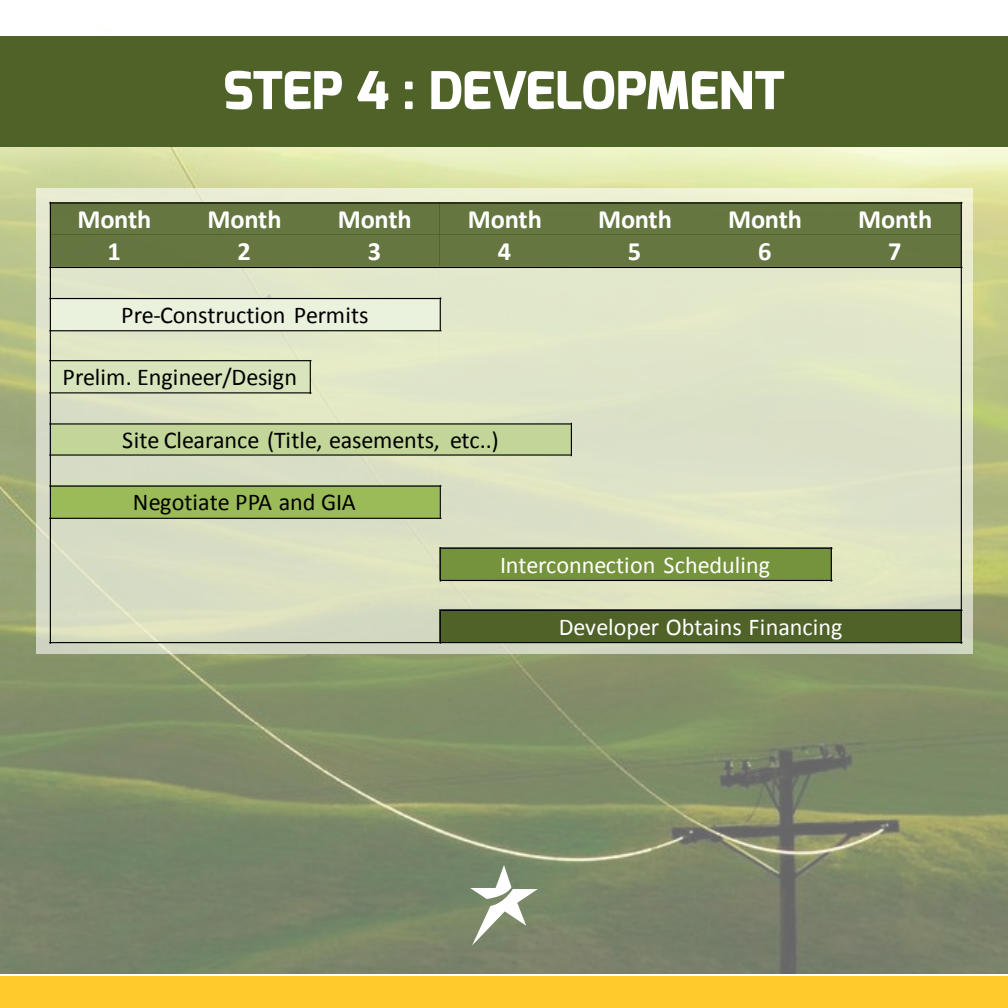
<style>
.page{position:relative;width:1008px;height:1008px;background:#fff}
.page>*{position:absolute;margin:0;border:0;box-sizing:border-box;transform-origin:0 0}
.t1{font:800 52px "Exo";letter-spacing:-.02em;color:#fff}
.t2{font:700 26.4px "Calibri";letter-spacing:-.01em;color:#fff}
.t3{font:24.2px "Calibri";color:#000}
.t4{font:24.2px "Calibri";color:#fff}
</style>
<div class="page">
<img style="left:0;top:146px;width:1008px;height:828px">
<div style="left:0;top:36px;width:1008px;height:110px;background:#4f6228"></div>
<svg style="left:36px;top:189px;width:936px;height:465px;background:#dce0c8"></svg>
<div style="left:0;top:976px;width:1008px;height:32px;background:#ffca2c"></div>
<svg style="left:470px;top:865px;width:68px;height:81px"></svg>
<div style="left:50px;top:202px;width:130px;height:33px;background:#657641"></div>
<div style="left:180px;top:202px;width:130px;height:33px;background:#657641"></div>
<div style="left:310px;top:202px;width:130px;height:33px;background:#657641"></div>
<div style="left:440px;top:202px;width:131px;height:33px;background:#657641"></div>
<div style="left:571px;top:202px;width:130px;height:33px;background:#667641"></div>
<div style="left:701px;top:202px;width:130px;height:33px;background:#667641"></div>
<div style="left:831px;top:202px;width:130px;height:33px;background:#667641"></div>
<div style="left:50px;top:235px;width:130px;height:32px;background:#657541"></div>
<div style="left:180px;top:235px;width:130px;height:32px;background:#657640"></div>
<div style="left:310px;top:235px;width:130px;height:32px;background:#657641"></div>
<div style="left:440px;top:235px;width:131px;height:32px;background:#657641"></div>
<div style="left:571px;top:235px;width:130px;height:32px;background:#657641"></div>
<div style="left:701px;top:235px;width:130px;height:32px;background:#657640"></div>
<div style="left:831px;top:235px;width:130px;height:32px;background:#667640"></div>
<div style="left:50px;top:267px;width:130px;height:31px;background:#dfe5ca"></div>
<div style="left:180px;top:267px;width:130px;height:31px;background:#dfe6ca"></div>
<div style="left:310px;top:267px;width:130px;height:31px;background:#e2e8ca"></div>
<div style="left:440px;top:267px;width:131px;height:31px;background:#e2e8cb"></div>
<div style="left:571px;top:267px;width:130px;height:31px;background:#e2e8ca"></div>
<div style="left:701px;top:267px;width:130px;height:31px;background:#e3e8ca"></div>
<div style="left:831px;top:267px;width:130px;height:31px;background:#e6eac9"></div>
<div style="left:50px;top:298px;width:390px;height:32px;background:#eaf1dd"></div>
<div style="left:440px;top:298px;width:131px;height:32px;background:#e1e7ca"></div>
<div style="left:571px;top:298px;width:130px;height:32px;background:#e2e7ca"></div>
<div style="left:701px;top:298px;width:130px;height:32px;background:#e2e7c9"></div>
<div style="left:831px;top:298px;width:130px;height:32px;background:#e3e8c9"></div>
<div style="left:50px;top:330px;width:130px;height:30px;background:#e2e7c7"></div>
<div style="left:180px;top:330px;width:130px;height:30px;background:#e2e8c9"></div>
<div style="left:310px;top:330px;width:130px;height:30px;background:#e4eac8"></div>
<div style="left:440px;top:330px;width:131px;height:30px;background:#e3e9c8"></div>
<div style="left:571px;top:330px;width:130px;height:30px;background:#e0e5c9"></div>
<div style="left:701px;top:330px;width:130px;height:30px;background:#dfe5c9"></div>
<div style="left:831px;top:330px;width:130px;height:30px;background:#e0e6c9"></div>
<div style="left:50px;top:360px;width:260px;height:32px;background:#d7e4bc"></div>
<div style="left:310px;top:360px;width:130px;height:32px;background:#e1e6c8"></div>
<div style="left:440px;top:360px;width:131px;height:32px;background:#dfe4c9"></div>
<div style="left:571px;top:360px;width:130px;height:32px;background:#dfe4c9"></div>
<div style="left:701px;top:360px;width:130px;height:32px;background:#dde4c6"></div>
<div style="left:831px;top:360px;width:130px;height:32px;background:#e0e7c6"></div>
<div style="left:50px;top:392px;width:130px;height:31px;background:#dbe0c5"></div>
<div style="left:180px;top:392px;width:130px;height:31px;background:#e1e6c5"></div>
<div style="left:310px;top:392px;width:130px;height:31px;background:#e3e8c5"></div>
<div style="left:440px;top:392px;width:131px;height:31px;background:#dfe4c6"></div>
<div style="left:571px;top:392px;width:130px;height:31px;background:#dbe1c6"></div>
<div style="left:701px;top:392px;width:130px;height:31px;background:#dbe0c6"></div>
<div style="left:831px;top:392px;width:130px;height:31px;background:#dde3c6"></div>
<div style="left:50px;top:423px;width:521px;height:31px;background:#c2d69a"></div>
<div style="left:571px;top:423px;width:130px;height:31px;background:#dbe0c7"></div>
<div style="left:701px;top:423px;width:130px;height:31px;background:#dbe0c6"></div>
<div style="left:831px;top:423px;width:130px;height:31px;background:#dbe0c6"></div>
<div style="left:50px;top:454px;width:130px;height:32px;background:#d6dcc6"></div>
<div style="left:180px;top:454px;width:130px;height:32px;background:#d8dec5"></div>
<div style="left:310px;top:454px;width:130px;height:32px;background:#d8dfc5"></div>
<div style="left:440px;top:454px;width:131px;height:32px;background:#e1e5c5"></div>
<div style="left:571px;top:454px;width:130px;height:32px;background:#dce3c9"></div>
<div style="left:701px;top:454px;width:130px;height:32px;background:#dce1c9"></div>
<div style="left:831px;top:454px;width:130px;height:32px;background:#dbe0c7"></div>
<div style="left:50px;top:486px;width:390px;height:32px;background:#9bbb59"></div>
<div style="left:440px;top:486px;width:131px;height:32px;background:#d9dfc5"></div>
<div style="left:571px;top:486px;width:130px;height:32px;background:#e0e5c5"></div>
<div style="left:701px;top:486px;width:130px;height:32px;background:#e2e6c6"></div>
<div style="left:831px;top:486px;width:130px;height:32px;background:#dbe1c8"></div>
<div style="left:50px;top:518px;width:130px;height:30px;background:#d6dbc4"></div>
<div style="left:180px;top:518px;width:130px;height:30px;background:#d9dfc4"></div>
<div style="left:310px;top:518px;width:130px;height:30px;background:#dadfc5"></div>
<div style="left:440px;top:518px;width:131px;height:30px;background:#dbe0c5"></div>
<div style="left:571px;top:518px;width:130px;height:30px;background:#dbe1c5"></div>
<div style="left:701px;top:518px;width:130px;height:30px;background:#e4e8c3"></div>
<div style="left:831px;top:518px;width:130px;height:30px;background:#dfe4c6"></div>
<div style="left:50px;top:548px;width:130px;height:32px;background:#d7ddc3"></div>
<div style="left:180px;top:548px;width:130px;height:32px;background:#d7e4bd"></div>
<div style="left:310px;top:548px;width:130px;height:32px;background:#dfe3c1"></div>
<div style="left:440px;top:548px;width:391px;height:32px;background:#75923c"></div>
<div style="left:831px;top:548px;width:130px;height:32px;background:#e1e6c1"></div>
<div style="left:50px;top:580px;width:130px;height:30px;background:#d5dbc4"></div>
<div style="left:180px;top:580px;width:130px;height:30px;background:#d7e4bd"></div>
<div style="left:310px;top:580px;width:130px;height:30px;background:#d7e4bd"></div>
<div style="left:440px;top:580px;width:131px;height:30px;background:#dee2bf"></div>
<div style="left:571px;top:580px;width:130px;height:30px;background:#e2e5c1"></div>
<div style="left:701px;top:580px;width:130px;height:30px;background:#dfe4c0"></div>
<div style="left:831px;top:580px;width:130px;height:30px;background:#d7e4bd;opacity:.2"></div>
<div style="left:50px;top:610px;width:130px;height:32px;background:#d7e4bd"></div>
<div style="left:180px;top:610px;width:130px;height:32px;background:#d7e4bd"></div>
<div style="left:310px;top:610px;width:130px;height:32px;background:#d2d8c1"></div>
<div style="left:440px;top:610px;width:521px;height:32px;background:#4f6228"></div>
<hr style="left:310px;top:361px;width:1px;height:33px;background:#000">
<hr style="left:440px;top:297px;width:1px;height:34px;background:#000">
<hr style="left:440px;top:485px;width:1px;height:33px;background:#000">
<hr style="left:440px;top:547px;width:1px;height:35px;background:#000">
<hr style="left:440px;top:610px;width:1px;height:34px;background:#000">
<hr style="left:571px;top:423px;width:1px;height:33px;background:#000">
<hr style="left:831px;top:547px;width:1px;height:35px;background:#000">
<hr style="left:49px;top:267px;width:913px;height:1px;background:#000">
<hr style="left:49px;top:298px;width:392px;height:1px;background:#000">
<hr style="left:49px;top:330px;width:392px;height:1px;background:#000">
<hr style="left:49px;top:360px;width:262px;height:1px;background:#000">
<hr style="left:49px;top:392px;width:262px;height:1px;background:#000">
<hr style="left:49px;top:423px;width:522px;height:2px;background:#000">
<hr style="left:49px;top:454px;width:522px;height:2px;background:#000">
<hr style="left:49px;top:486px;width:392px;height:1px;background:#000">
<hr style="left:49px;top:518px;width:392px;height:1px;background:#000">
<hr style="left:440px;top:548px;width:393px;height:1px;background:#000">
<hr style="left:440px;top:580px;width:392px;height:1px;background:#000">
<hr style="left:440px;top:610px;width:522px;height:1px;background:#000">
<hr style="left:50px;top:202px;width:1px;height:442px;background:#000">
<hr style="left:961px;top:202px;width:1px;height:442px;background:#000">
<hr style="left:49px;top:202px;width:913px;height:2px;background:#000">
<hr style="left:49px;top:642px;width:913px;height:1px;background:#000">
<h1 class="t1" style="left:223px;top:57px;width:564px">STEP 4 : DEVELOPMENT</h1>
<p class="t2" style="left:77px;top:202px;width:76px">Month</p>
<p class="t2" style="left:208px;top:202px;width:76px">Month</p>
<p class="t2" style="left:338px;top:202px;width:76px">Month</p>
<p class="t2" style="left:468px;top:202px;width:76px">Month</p>
<p class="t2" style="left:598px;top:202px;width:76px">Month</p>
<p class="t2" style="left:728px;top:202px;width:76px">Month</p>
<p class="t2" style="left:858px;top:202px;width:76px">Month</p>
<p class="t2" style="left:107px;top:235px;width:15px">1</p>
<p class="t2" style="left:238px;top:235px;width:15px">2</p>
<p class="t2" style="left:368px;top:235px;width:15px">3</p>
<p class="t2" style="left:498px;top:235px;width:15px">4</p>
<p class="t2" style="left:628px;top:235px;width:15px">5</p>
<p class="t2" style="left:758px;top:235px;width:15px">6</p>
<p class="t2" style="left:888px;top:235px;width:15px">7</p>
<p class="t3" style="left:121px;top:299px;width:249px">Pre-Construction Permits</p>
<p class="t3" style="left:63px;top:362px;width:236px">Prelim. Engineer/Design</p>
<p class="t3" style="left:122px;top:424px;width:378px">Site Clearance (Title, easements, etc..)</p>
<p class="t3" style="left:133px;top:487px;width:225px">Negotiate PPA and GIA</p>
<p class="t4" style="left:500px;top:549px;width:272px">Interconnection Scheduling</p>
<p class="t4" style="left:559px;top:612px;width:285px">Developer Obtains Financing</p>
</div>
